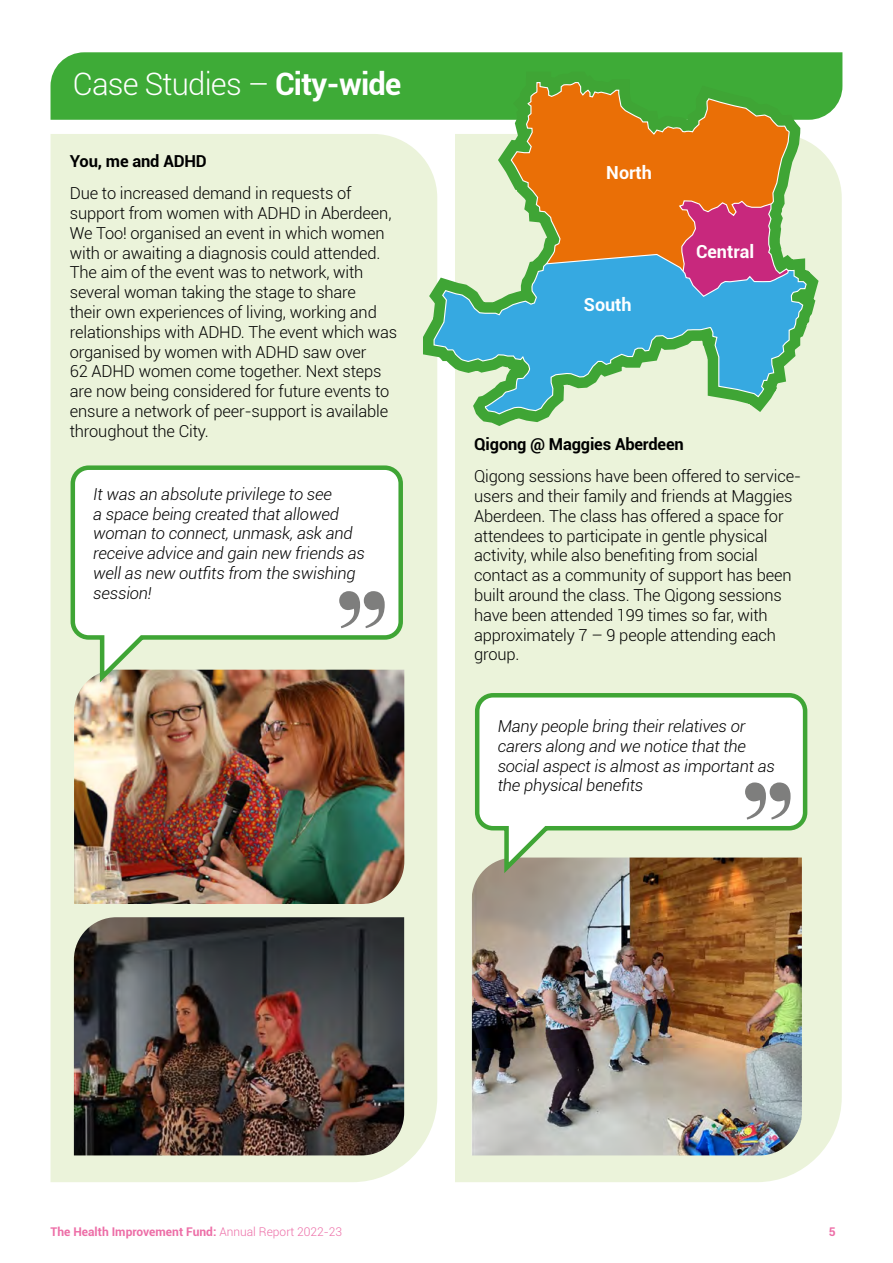
<style>
.page{position:relative;width:893px;height:1263px;background:#fff}
.page>*{position:absolute;margin:0;border:0;box-sizing:border-box;transform-origin:0 0}
.t1{font:900 108.9px "Bauer Bodoni Std";color:#7e7e7d}
.t2{font:300 30.9px "Roboto";letter-spacing:-.025em;color:#fff}
.t3{font:700 18px "Roboto";color:#fff}
.t4{font:300 16.5px/19.8px "Roboto";letter-spacing:-.01em;color:#000}
.t5{font:italic 300 16.5px/19.8px "Roboto";letter-spacing:-.01em;color:#000}
.t6{font:700 16.5px "Roboto";letter-spacing:-.01em;color:#000}
.t7{font:700 12px "Roboto";color:#ed6ea7}
.s1{font-weight:700}
.s2{font-weight:300}
</style>
<div class="page">
<div style="left:455px;top:163px;width:387px;height:1019px;background:#ebf3da"></div>
<div style="left:51px;top:134px;width:386px;height:1048px;background:#ebf3da"></div>
<div style="left:51px;top:52px;width:791px;height:68px;background:#3eab37"></div>
<img style="left:74px;top:917px;width:330px;height:238px">
<img style="left:74px;top:688px;width:330px;height:216px">
<svg style="left:412px;top:60px;width:419px;height:896px;background:#ddedce"></svg>
<svg style="left:510px;top:81px;width:280px;height:172px;background:#c27e28"></svg>
<svg style="left:433px;top:253px;width:374px;height:162px;background:#76b8be"></svg>
<svg style="left:68px;top:463px;width:337px;height:225px"></svg>
<img style="left:472px;top:857px;width:330px;height:298px">
<svg style="left:473px;top:691px;width:337px;height:188px"></svg>
<p class="t2" style="left:73px;top:62px;width:330px">Case Studies – <span class="s1">City-wide</span></p>
<p class="t6" style="left:70px;top:150px;width:139px">You, me and ADHD</p>
<p class="t4" style="left:70px;top:183px;width:329px">Due to increased demand in requests of support from women with ADHD in Aberdeen, We Too! organised an event in which women with or awaiting a diagnosis could attended.<br>The aim of the event was to network, with several woman taking the stage to share<br>their own experiences of living, working and relationships with ADHD. The event which was organised by women with ADHD saw over<br>62 ADHD women come together. Next steps are now being considered for future events to ensure a network of peer-support is available throughout the City.</p>
<p class="t5" style="left:93px;top:484px;width:273px">It was an absolute privilege to see<br>a space being created that allowed woman to connect, unmask, ask and receive advice and gain new friends as well as new outfits from the swishing session!</p>
<p class="t1" style="left:395px;top:654px;width:68px;rotate:-180deg">“</p>
<p class="t3" style="left:606px;top:160px;width:47px">North</p>
<p class="t3" style="left:584px;top:291px;width:49px">South</p>
<p class="t3" style="left:696px;top:239px;width:60px">Central</p>
<p class="t6" style="left:474px;top:433px;width:211px">Qigong @ Maggies Aberdeen</p>
<p class="t4" style="left:474px;top:466px;width:328px">Qigong sessions have been offered to service&shy;users and their family and friends at Maggies Aberdeen. The class has offered a space for attendees to participate in gentle physical activity, while also benefiting from social contact as a community of support has been built around the class. The Qigong sessions have been attended 199 times so far, with approximately 7 – 9 people attending each group.</p>
<p class="t5" style="left:498px;top:716px;width:279px">Many people bring their relatives or carers along and we notice that the social aspect is almost as important as the physical benefits</p>
<p class="t1" style="left:801px;top:845px;width:68px;rotate:-180deg">“</p>
<p class="t7" style="left:51px;top:1223px;width:293px">The Health Improvement Fund: <span class="s2">Annual Report 2022-23</span></p>
<p class="t7" style="left:829px;top:1223px;width:8px">5</p>
</div>
